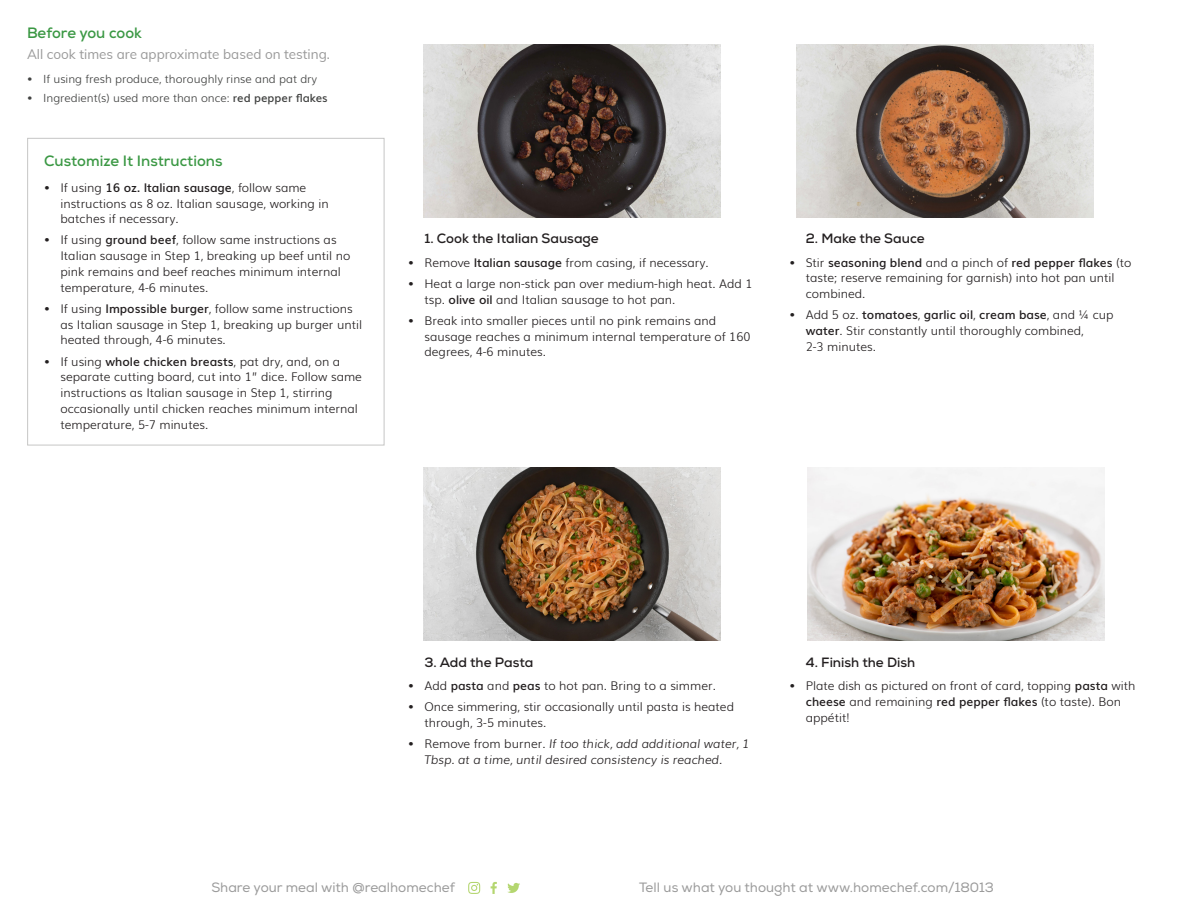
<style>
.page{position:relative;width:1188px;height:918px;background:#fff}
.page>*{position:absolute;margin:0;border:0;box-sizing:border-box;transform-origin:0 0}
.Step_Heading{font:700 15px "Nexa";color:#3b9844}
.Step_Heading-2{font:700 13.5px "Nexa";color:#231f20}
.Marketing{font:13.5px "Nexa";color:#9a9a9a}
.t1{font:13.5px "Muli";color:#9a9a9a}
.Step_Number{font:13.5px "Nexa";color:#9a9a9a}
.t2{font:300 12px/15.8px "Muli";color:#231f20}
.t3{font:italic 300 12px/15.8px "Muli";color:#231f20}
.t4{font:300 11.25px "Muli";color:#414241}
.s1{font-weight:600}
.s2{font-style:normal}
</style>
<div class="page">
<svg style="left:491px;top:882px;width:6px;height:12px"></svg>
<svg style="left:468px;top:882px;width:12px;height:12px"></svg>
<svg style="left:507px;top:883px;width:13px;height:10px"></svg>
<img style="left:423px;top:467px;width:297px;height:173px">
<img style="left:423px;top:44px;width:297px;height:173px">
<img style="left:808px;top:467px;width:297px;height:173px">
<img style="left:797px;top:44px;width:297px;height:173px">
<div style="left:27px;top:138px;width:357px;height:307px;border:1px solid #c6c6c5"></div>
<p class="Step_Heading" style="left:27px;top:23px;width:116px">Before you cook</p>
<p class="t1" style="left:27px;top:44px;width:304px">All cook times are approximate based on testing.</p>
<p class="t4" style="left:27px;top:70px;width:292px">• If using fresh produce, thoroughly rinse and pat dry</p>
<p class="t4" style="left:27px;top:89px;width:302px">• Ingredient(s) used more than once: <span class="s1">red pepper flakes</span></p>
<p class="Step_Heading" style="left:44px;top:151px;width:180px">Customize It Instructions</p>
<p class="t2" style="left:60px;top:179px;width:270px;text-indent:-16px">• If using <span class="s1">16 oz. Italian sausage</span>, follow same instructions as 8 oz. Italian sausage, working in batches if necessary.</p>
<p class="t2" style="left:60px;top:231px;width:291px;text-indent:-16px">• If using <span class="s1">ground beef</span>, follow same instructions as Italian sausage in Step 1, breaking up beef until no pink remains and beef reaches minimum internal temperature, 4-6 minutes.</p>
<p class="t2" style="left:60px;top:300px;width:303px;text-indent:-16px">• If using <span class="s1">Impossible burger</span>, follow same instructions as Italian sausage in Step 1, breaking up burger until heated through, 4-6 minutes.</p>
<p class="t2" style="left:60px;top:352px;width:303px;text-indent:-16px">• If using <span class="s1">whole chicken breasts</span>, pat dry, and, on a separate cutting board, cut into 1” dice. Follow same instructions as Italian sausage in Step 1, stirring occasionally until chicken reaches minimum internal temperature, 5-7 minutes.</p>
<p class="Step_Heading-2" style="left:424px;top:230px;width:176px">1. Cook the Italian Sausage</p>
<p class="t2" style="left:408px;top:254px;width:302px">• Remove <span class="s1">Italian sausage</span> from casing, if necessary.</p>
<p class="t2" style="left:424px;top:275px;width:329px;text-indent:-16px">• Heat a large non-stick pan over medium-high heat. Add 1 tsp. <span class="s1">olive oil</span> and Italian sausage to hot pan.</p>
<p class="t2" style="left:424px;top:312px;width:327px;text-indent:-16px">• Break into smaller pieces until no pink remains and sausage reaches a minimum internal temperature of 160 degrees, 4-6 minutes.</p>
<p class="Step_Heading-2" style="left:806px;top:230px;width:120px">2. Make the Sauce</p>
<p class="t2" style="left:806px;top:254px;width:327px;text-indent:-16px">• Stir <span class="s1">seasoning blend</span> and a pinch of <span class="s1">red pepper flakes</span> (to taste; reserve remaining for garnish) into hot pan until combined.</p>
<p class="t2" style="left:806px;top:306px;width:309px;text-indent:-16px">• Add 5 oz. <span class="s1">tomatoes</span>, <span class="s1">garlic oil</span>, <span class="s1">cream base</span>, and ¼ cup <span class="s1">water</span>. Stir constantly until thoroughly combined,<br>2-3 minutes.</p>
<p class="Step_Heading-2" style="left:424px;top:653px;width:111px">3. Add the Pasta</p>
<p class="t2" style="left:408px;top:677px;width:309px">• Add <span class="s1">pasta</span> and <span class="s1">peas</span> to hot pan. Bring to a simmer.</p>
<p class="t2" style="left:424px;top:698px;width:311px;text-indent:-16px">• Once simmering, stir occasionally until pasta is heated through, 3-5 minutes.</p>
<p class="t3" style="left:424px;top:735px;width:327px;text-indent:-16px"><span class="s2">• Remove from burner.</span> If too thick, add additional water, 1<br>Tbsp. at a time, until desired consistency is reached.</p>
<p class="Step_Heading-2" style="left:806px;top:653px;width:111px">4. Finish the Dish</p>
<p class="t2" style="left:806px;top:677px;width:331px;text-indent:-16px">• Plate dish as pictured on front of card, topping <span class="s1">pasta</span> with <span class="s1">cheese</span> and remaining <span class="s1">red pepper flakes</span> (to taste). Bon appétit!</p>
<p class="Step_Number" style="left:211px;top:879px;width:245px">Share your meal with @realhomechef</p>
<p class="Marketing" style="left:639px;top:879px;width:356px">Tell us what you thought at www.homechef.com/18013</p>
</div>
